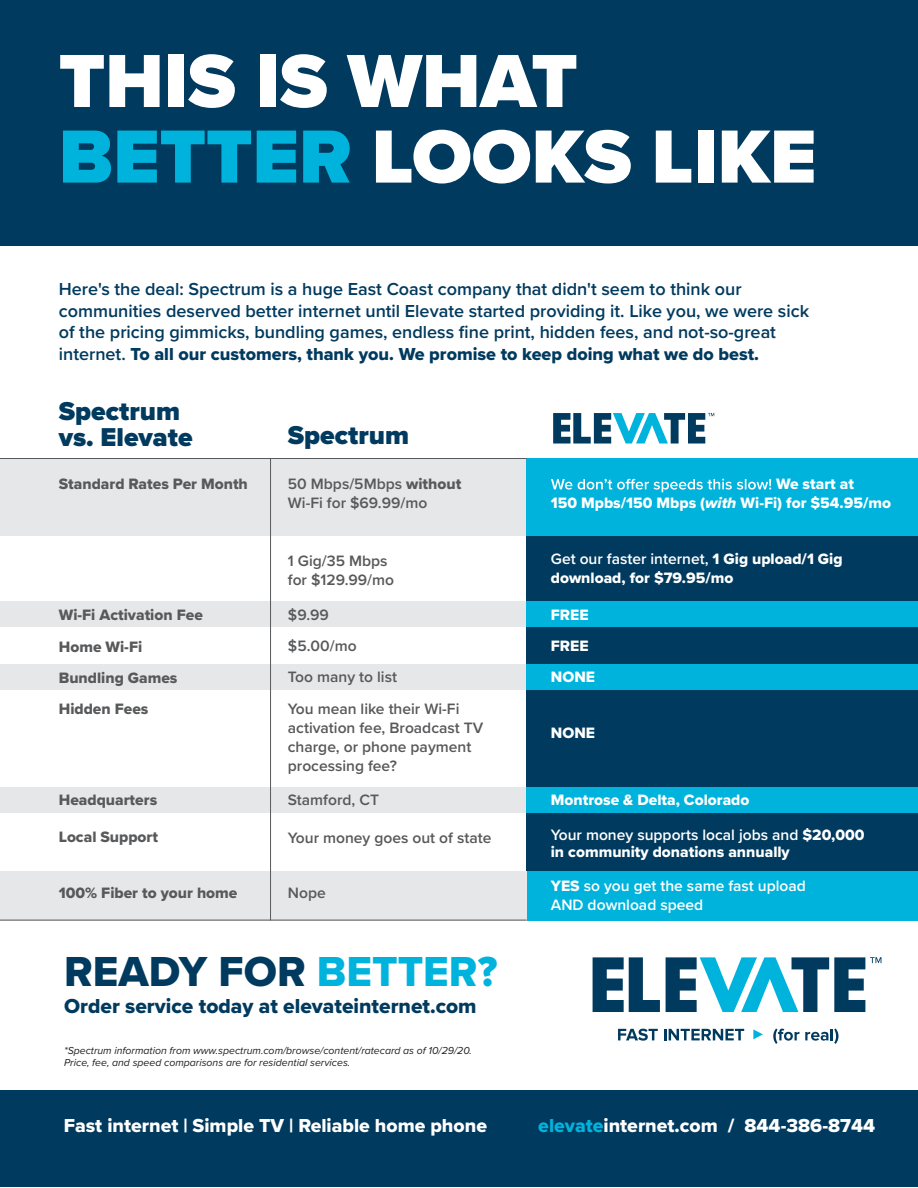
<style>
.page{position:relative;width:918px;height:1188px;background:#fff}
.page>*{position:absolute;margin:0;border:0;box-sizing:border-box;transform-origin:0 0}
.t1{font:900 78px/75.6px "Proxima Nova";color:#fff}
.t2{font:43.5px "Proxima Nova Extrabld";color:#003a5e}
.t3{font:900 26.7px/26.1px "Proxima Nova";color:#003a5e}
.t4{font:21px "Proxima Nova Extrabld";color:#003a5e}
.t5{font:19.5px "Proxima Nova Extrabld";color:#fff}
.t6{font:600 18px/21.6px "Proxima Nova";color:#003a5e}
.t7{font:18px "Proxima Nova Extrabld";color:#003a5e}
.t8{font:600 15.6px/31.2px "Proxima Nova";color:#58595b}
.t9{font:15.6px/31.2px "Proxima Nova Extrabld";color:#fff}
.t10{font:600 15.6px/18.8px "Proxima Nova";color:#fff}
.t11{font:15.6px/31.2px "Proxima Nova Extrabld";color:#58595b}
.t12{font:italic 10.5px/12px "Proxima Nova";color:#231f20}
.s1{color:#00b3dc}
.s2{font-family:"Proxima Nova";font-weight:600}
.s3{font-family:"Proxima Nova Extrabld";font-weight:400}
.s4{font-family:"Proxima Nova Extrabld It"}
</style>
<div class="page">
<div style="left:0;top:1091px;width:918px;height:96px;background:#003a5e"></div>
<div style="left:0;top:0;width:918px;height:245px;background:#003a5e"></div>
<div style="left:527px;top:499px;width:391px;height:372px;background:#003a5e"></div>
<div style="left:0;top:601px;width:617px;height:26px;background:#e6e7e8"></div>
<div style="left:0;top:458px;width:617px;height:78px;background:#e6e7e8"></div>
<div style="left:0;top:664px;width:617px;height:26px;background:#e6e7e8"></div>
<div style="left:0;top:787px;width:529px;height:26px;background:#e6e7e8"></div>
<div style="left:527px;top:787px;width:391px;height:26px;background:#00b3dc"></div>
<div style="left:527px;top:871px;width:391px;height:49px;background:#00b3dc"></div>
<div style="left:0;top:871px;width:527px;height:49px;background:#e6e7e8"></div>
<div style="left:527px;top:601px;width:391px;height:26px;background:#00b3dc"></div>
<div style="left:527px;top:458px;width:391px;height:78px;background:#00b3dc"></div>
<div style="left:527px;top:664px;width:391px;height:26px;background:#00b3dc"></div>
<svg style="left:551px;top:479px;width:220px;height:13px"></svg>
<svg style="left:593px;top:957px;width:67px;height:55px"></svg>
<svg style="left:666px;top:957px;width:215px;height:55px"></svg>
<svg style="left:618px;top:1029px;width:40px;height:12px"></svg>
<svg style="left:664px;top:1029px;width:80px;height:11px"></svg>
<svg style="left:773px;top:1028px;width:26px;height:16px"></svg>
<svg style="left:805px;top:1028px;width:34px;height:16px"></svg>
<svg style="left:753px;top:1030px;width:10px;height:9px"></svg>
<svg style="left:553px;top:413px;width:161px;height:31px"></svg>
<hr style="left:270px;top:458px;width:1px;height:462px;background:#58595b">
<hr style="left:0;top:458px;width:527px;height:1px;background:#58595b">
<hr style="left:0;top:920px;width:527px;height:1px;background:#58595b">
<h1 class="t1" style="left:59px;top:43px;width:759px">THIS IS WHAT<br><span class="s1">BETTER</span> LOOKS LIKE</h1>
<p class="t6" style="left:59px;top:278px;width:752px">Here's the deal: Spectrum is a huge East Coast company that didn't seem to think our communities deserved better internet until Elevate started providing it. Like you, we were sick of the pricing gimmicks, bundling games, endless fine print, hidden fees, and not-so-great</p>
<p class="t7" style="left:59px;top:341px;width:702px"><span class="s2">internet.</span> To all our customers, thank you. We promise to keep doing what we do best.</p>
<h3 class="t3" style="left:59px;top:398px;width:135px">Spectrum vs. Elevate</h3>
<p class="t11" style="left:59px;top:468px;width:191px">Standard Rates Per Month</p>
<p class="t11" style="left:59px;top:599px;width:146px">Wi-Fi Activation Fee<br>Home Wi-Fi<br>Bundling Games<br>Hidden Fees</p>
<p class="t11" style="left:59px;top:784px;width:100px">Headquarters</p>
<p class="t11" style="left:59px;top:821px;width:101px">Local Support</p>
<p class="t11" style="left:59px;top:877px;width:180px">100% Fiber to your home</p>
<h3 class="t3" style="left:288px;top:422px;width:123px">Spectrum</h3>
<p class="t8" style="left:288px;top:474px;width:175px;line-height:18.8px">50 Mbps/5Mbps <span class="s3">without<br></span>Wi-Fi for $69.99/mo</p>
<p class="t8" style="left:288px;top:551px;width:108px;line-height:18.8px">1 Gig/35 Mbps for $129.99/mo</p>
<p class="t8" style="left:288px;top:599px;width:173px">$9.99<br>$5.00/mo<br>Too many to list<br>You mean like their Wi-Fi</p>
<p class="t8" style="left:288px;top:718px;width:197px;line-height:19.2px">activation fee, Broadcast TV charge, or phone payment processing fee?</p>
<p class="t8" style="left:288px;top:784px;width:93px">Stamford, CT</p>
<p class="t8" style="left:288px;top:821px;width:205px">Your money goes out of state</p>
<p class="t8" style="left:288px;top:877px;width:39px">Nope</p>
<h2 class="t2" style="left:64px;top:939px;width:435px">READY FOR <span class="s1">BETTER?</span></h2>
<p class="t4" style="left:64px;top:990px;width:414px">Order service today at elevateinternet.com</p>
<p class="t12" style="left:64px;top:1044px;width:409px">*Spectrum information from www.spectrum.com/browse/content/ratecard as of 10/29/20.<br>Price, fee, and speed comparisons are for residential services.</p>
<p class="t9" style="left:551px;top:475px;width:342px;line-height:18.8px;text-indent:225px">We start at<br>150 Mpbs/150 Mbps (<span class="s4">with</span> Wi-Fi) for $54.95/mo</p>
<p class="t10" style="left:551px;top:549px;width:293px">Get our faster internet, <span class="s3">1 Gig upload/1 Gig</span></p>
<p class="t9" style="left:551px;top:562px;width:184px">download, for $79.95/mo</p>
<p class="t9" style="left:551px;top:599px;width:46px">FREE<br>FREE<br>NONE</p>
<p class="t9" style="left:551px;top:717px;width:46px">NONE</p>
<p class="t9" style="left:551px;top:784px;width:200px">Montrose &amp; Delta, Colorado</p>
<p class="t10" style="left:551px;top:825px;width:315px">Your money supports local jobs and <span class="s3">$20,000</span></p>
<p class="t9" style="left:551px;top:836px;width:240px">in community donations annually</p>
<p class="t10" style="left:551px;top:876px;width:257px"><span class="s3">YES</span> so you get the same fast upload<br>AND download speed</p>
<p class="t5" style="left:64px;top:1111px;width:425px">Fast internet | Simple TV | Reliable home phone</p>
<p class="t5" style="left:538px;top:1111px;width:338px"><span class="s1">elevate</span>internet.com / 844-386-8744</p>
</div>
